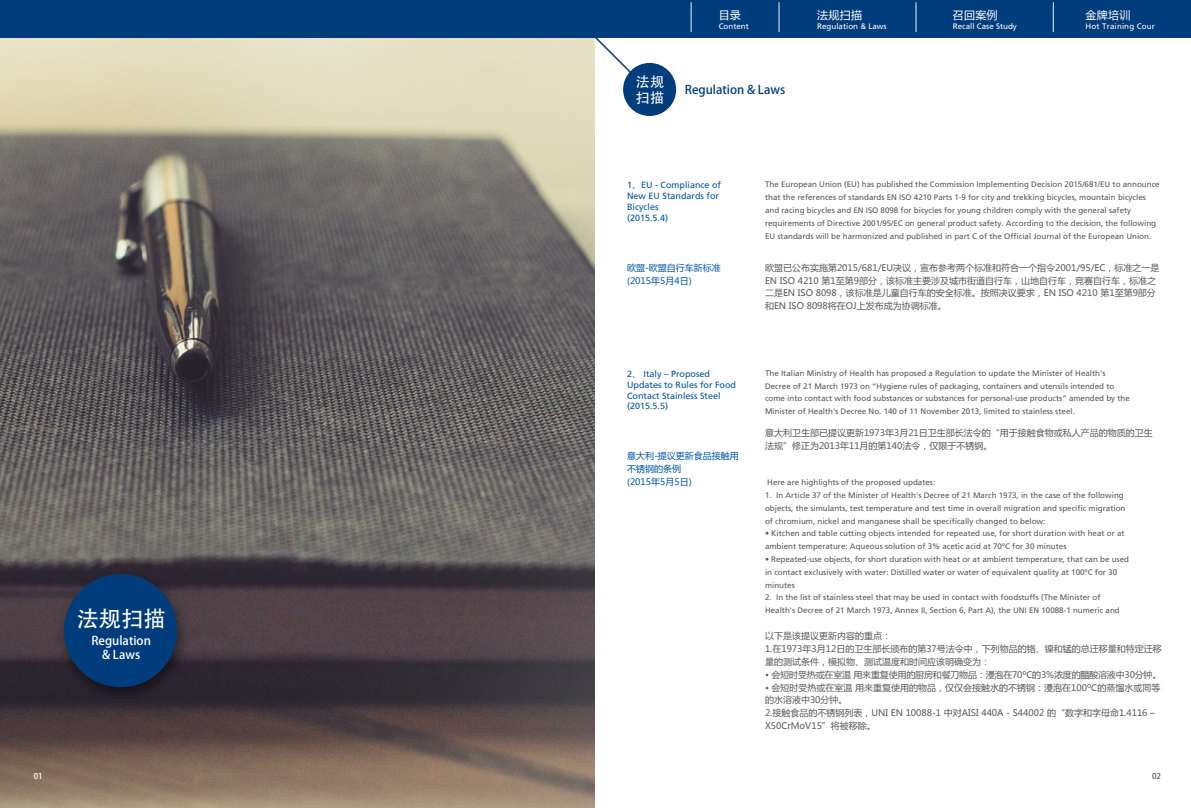
<style>
.page{position:relative;width:1191px;height:808px;background:#fff}
.page>*{position:absolute;margin:0;border:0;box-sizing:border-box;transform-origin:0 0}
.t1{font:22.1px "FZLTZCHK GBK1 0 G Bpc EUC H";color:#fff}
.t2{font:14px/16px "FZLTZCHK GBK1 0 G Bpc EUC H";color:#fff}
.t3{font:12px "FZLTCHK GBK1 0 G Bpc EUC H";color:#013d7d}
.t4{font:12px/14.4px "FZLTCHK GBK1 0 G Bpc EUC H";color:#fff;text-align:center}
.t5{font:11px "Microsoft Ya Hei";letter-spacing:.02em;color:#fff}
.t6{font:9px/12.8px "Microsoft Ya Hei";color:#57585a}
.t7{font:9px/10.8px "Frutiger LT Std";color:#0155a5}
.t8{font:9px/12.8px "Microsoft Ya Hei";color:#0155a5}
.t9{font:9px "Microsoft Ya Hei";letter-spacing:-.02em;color:#57585a}
.t10{font:8px/12.8px "Frutiger LT Std";color:#57585a}
.t11{font:8px "Frutiger LT Std";color:#fff}
.t12{font:8px "Frutiger LT Std";letter-spacing:.02em;color:#fff}
.t13{font:8px "FZLTZHK GBK1 0 G Bpc EUC H";color:#fff}
.t14{font:8px "FZLTZHK GBK1 0 G Bpc EUC H";color:#5b5b5b}
.s1{font-family:"Microsoft Ya Hei"}
</style>
<div class="page">
<img style="left:0;top:37px;width:594px;height:771px">
<div style="left:623px;top:63px;width:53px;height:53px;background:#013d7d;border-radius:50%"></div>
<svg style="left:595px;top:37px;width:62px;height:62px"></svg>
<img style="left:51px;top:566px;width:145px;height:144px">
<div style="left:64px;top:574px;width:113px;height:113px;background:#013d7d;border-radius:50%"></div>
<div style="left:0;top:0;width:1191px;height:37px;background:#013d7d"></div>
<hr style="left:691px;top:2px;width:1px;height:30px;background:#eef1f0">
<hr style="left:779px;top:2px;width:1px;height:30px;background:#eef1f0">
<hr style="left:916px;top:2px;width:1px;height:30px;background:#eef1f0">
<hr style="left:1053px;top:2px;width:1px;height:30px;background:#eef1f0">
<p class="t2" style="left:636px;top:74px;width:30px">法规扫描</p>
<p class="t5" style="left:719px;top:7px;width:24px">目录</p>
<p class="t11" style="left:719px;top:22px;width:32px">Content</p>
<p class="t3" style="left:685px;top:82px;width:102px">Regulation &amp; Laws</p>
<p class="t5" style="left:817px;top:7px;width:46px">法规扫描</p>
<p class="t11" style="left:817px;top:22px;width:71px">Regulation &amp; Laws</p>
<p class="t5" style="left:953px;top:7px;width:46px">召回案例</p>
<p class="t11" style="left:953px;top:22px;width:66px">Recall Case Study</p>
<p class="t5" style="left:1086px;top:7px;width:46px">金牌培训</p>
<p class="t12" style="left:1086px;top:22px;width:71px">Hot Training Cour</p>
<p class="t1" style="left:77px;top:605px;width:90px">法规扫描</p>
<p class="t4" style="left:91px;top:633px;width:61px">Regulation &amp; Laws</p>
<p class="t7" style="left:627px;top:180px;width:96px">1<span class="s1">、</span>EU - Compliance of<br>New EU Standards for<br>Bicycles<br>(2015.5.4)</p>
<p class="t8" style="left:627px;top:261px;width:95px">欧盟-欧盟自行车新标准(2015年5月4日)</p>
<p class="t7" style="left:627px;top:368px;width:111px">2<span class="s1">、</span> Italy – Proposed<br>Updates to Rules for Food<br>Contact Stainless Steel (2015.5.5)</p>
<p class="t8" style="left:627px;top:449px;width:113px">意大利-提议更新食品接触用不锈钢的条例<br>(2015年5月5日)</p>
<p class="t10" style="left:765px;top:178px;width:396px">The European Union (EU) has published the Commission Implementing Decision 2015/681/EU to announce that the references of standards EN ISO 4210 Parts 1-9 for city and trekking bicycles, mountain bicycles and racing bicycles and EN ISO 8098 for bicycles for young children comply with the general safety requirements of Directive 2001/95/EC on general product safety. According to the decision, the following EU standards will be harmonized and published in part C of the Official Journal of the European Union.</p>
<p class="t6" style="left:765px;top:261px;width:396px">欧盟已公布实施第2015/681/EU决议，宣布参考两个标准和符合一个指令2001/95/EC，标准之一是EN ISO 4210 第1至第9部分，该标准主要涉及城市街道自行车，山地自行车，竞赛自行车，标准之二是EN ISO 8098，该标准是儿童自行车的安全标准。按照决议要求，EN ISO 4210 第1至第9部分和EN ISO 8098将在OJ上发布成为协调标准。</p>
<p class="t10" style="left:765px;top:367px;width:366px">The Italian Ministry of Health has proposed a Regulation to update the Minister of Health's Decree of 21 March 1973 on “Hygiene rules of packaging, containers and utensils intended to come into contact with food substances or substances for personal-use products” amended by the Minister of Health's Decree No. 140 of 11 November 2013, limited to stainless steel.</p>
<p class="t6" style="left:765px;top:426px;width:389px">意大利卫生部已提议更新1973年3月21日卫生部长法令的“用于接触食物或私人产品的物质的卫生法规”修正为2013年11月的第140法令，仅限于不锈钢。</p>
<p class="t10" style="left:767px;top:476px;width:170px">Here are highlights of the proposed updates:</p>
<p class="t10" style="left:765px;top:489px;width:362px">1. In Article 37 of the Minister of Health's Decree of 21 March 1973, in the case of the following objects, the simulants, test temperature and test time in overall migration and specific migration of chromium, nickel and manganese shall be specifically changed to below:</p>
<p class="t10" style="left:765px;top:527px;width:361px">• Kitchen and table cutting objects intended for repeated use, for short duration with heat or at ambient temperature: Aqueous solution of 3% acetic acid at 70ºC for 30 minutes</p>
<p class="t10" style="left:765px;top:553px;width:366px">• Repeated-use objects, for short duration with heat or at ambient temperature, that can be used in contact exclusively with water: Distilled water or water of equivalent quality at 100ºC for 30 minutes</p>
<p class="t10" style="left:765px;top:591px;width:356px">2. In the list of stainless steel that may be used in contact with foodstuffs (The Minister of<br>Health's Decree of 21 March 1973, Annex II, Section 6, Part A), the UNI EN 10088-1 numeric and</p>
<p class="t6" style="left:765px;top:629px;width:398px">以下是该提议更新内容的重点：<br>1.在1973年3月12日的卫生部长颁布的第37号法令中，下列物品的铬、镍和锰的总迁移量和特定迁移量的测试条件，模拟物、测试温度和时间应该明确变为：</p>
<p class="t9" style="left:765px;top:668px;width:398px">• 会短时受热或在室温 用来重复使用的厨房和餐刀物品：浸泡在70ºC的3%浓度的醋酸溶液中30分钟。</p>
<p class="t6" style="left:765px;top:681px;width:397px">• 会短时受热或在室温 用来重复使用的物品，仅仅会接触水的不锈钢：浸泡在100ºC的蒸馏水或同等的水溶液中30分钟。<br>2.接触食品的不锈钢列表，UNI EN 10088-1 中对AISI 440A - S44002 的“数字和字母命1.4116 – X50CrMoV15”将被移除。</p>
<p class="t13" style="left:34px;top:771px;width:10px">01</p>
<p class="t14" style="left:1152px;top:771px;width:10px">02</p>
</div>
